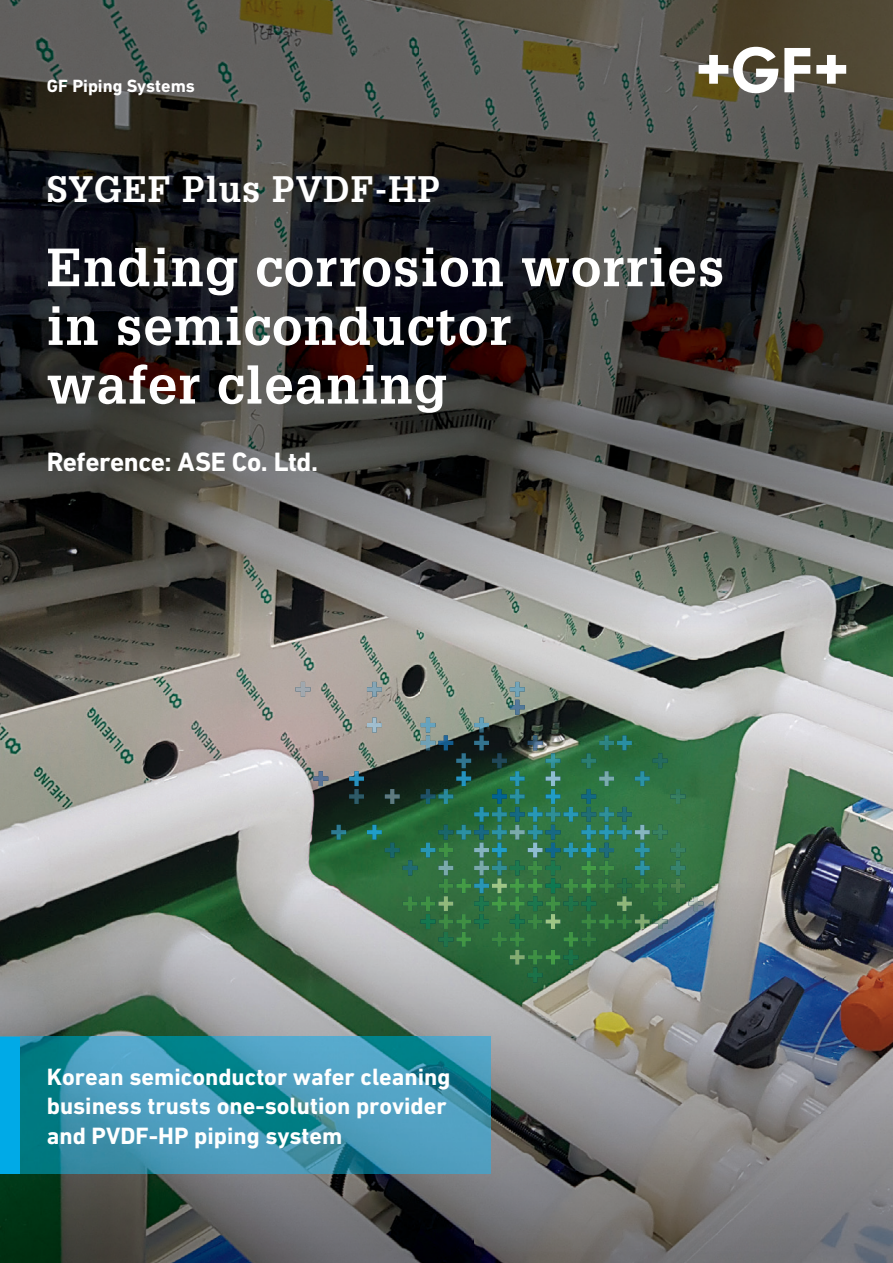
<style>
.page{position:relative;width:893px;height:1263px;background:#fff}
.page>*{position:absolute;margin:0;border:0;box-sizing:border-box;transform-origin:0 0}
.t1{font:700 52.5px/58.7px "Glypha LT Pro";letter-spacing:.025em;color:#fff}
.t2{font:700 36px "Glypha LT Pro";letter-spacing:.025em;color:#fff}
.t3{font:700 27px "DIN Next W1 G";letter-spacing:-.015em;color:#fff}
.t4{font:700 24px/29.4px "DIN Next W1 G";color:#fff}
.t5{font:700 18px "DIN Next W1 G";color:#fff}
</style>
<div class="page">
<img style="left:0;top:0;width:840px;height:1052px">
<img style="left:840px;top:0;width:53px;height:1263px">
<img style="left:473px;top:1052px;width:368px;height:211px">
<img style="left:0;top:1174px;width:473px;height:89px">
<svg style="left:699px;top:47px;width:79px;height:46px"></svg>
<svg style="left:784px;top:48px;width:26px;height:44px"></svg>
<svg style="left:816px;top:55px;width:30px;height:29px"></svg>
<img style="left:438px;top:896px;width:15px;height:15px">
<img style="left:510px;top:950px;width:15px;height:15px">
<img style="left:492px;top:878px;width:15px;height:15px">
<img style="left:546px;top:914px;width:14px;height:15px">
<img style="left:617px;top:896px;width:15px;height:15px">
<img style="left:635px;top:914px;width:15px;height:15px">
<img style="left:671px;top:878px;width:14px;height:15px">
<img style="left:563px;top:878px;width:15px;height:15px">
<img style="left:563px;top:932px;width:15px;height:15px">
<img style="left:581px;top:860px;width:15px;height:15px">
<img style="left:581px;top:878px;width:15px;height:15px">
<img style="left:581px;top:914px;width:15px;height:15px">
<img style="left:581px;top:932px;width:15px;height:15px">
<img style="left:599px;top:860px;width:15px;height:15px">
<img style="left:599px;top:878px;width:15px;height:15px">
<img style="left:599px;top:914px;width:15px;height:15px">
<img style="left:421px;top:896px;width:14px;height:15px">
<img style="left:403px;top:896px;width:15px;height:15px">
<img style="left:456px;top:932px;width:15px;height:15px">
<img style="left:456px;top:914px;width:15px;height:15px">
<img style="left:456px;top:878px;width:15px;height:15px">
<img style="left:438px;top:914px;width:15px;height:15px">
<img style="left:438px;top:878px;width:15px;height:15px">
<img style="left:438px;top:843px;width:15px;height:14px">
<img style="left:546px;top:950px;width:14px;height:15px">
<img style="left:528px;top:950px;width:15px;height:15px">
<img style="left:528px;top:914px;width:15px;height:15px">
<img style="left:528px;top:878px;width:15px;height:15px">
<img style="left:528px;top:860px;width:15px;height:15px">
<img style="left:510px;top:932px;width:15px;height:15px">
<img style="left:510px;top:896px;width:15px;height:15px">
<img style="left:510px;top:878px;width:15px;height:15px">
<img style="left:492px;top:932px;width:15px;height:15px">
<img style="left:492px;top:896px;width:15px;height:15px">
<img style="left:546px;top:896px;width:14px;height:15px">
<img style="left:617px;top:914px;width:15px;height:15px">
<img style="left:635px;top:878px;width:15px;height:15px">
<img style="left:653px;top:878px;width:15px;height:15px">
<img style="left:653px;top:896px;width:15px;height:15px">
<img style="left:563px;top:896px;width:15px;height:15px">
<img style="left:563px;top:950px;width:15px;height:15px">
<img style="left:581px;top:896px;width:15px;height:15px">
<img style="left:421px;top:914px;width:14px;height:15px">
<img style="left:474px;top:914px;width:15px;height:15px">
<img style="left:474px;top:896px;width:15px;height:15px">
<img style="left:438px;top:932px;width:15px;height:15px">
<img style="left:528px;top:968px;width:15px;height:14px">
<img style="left:528px;top:896px;width:15px;height:15px">
<img style="left:510px;top:914px;width:15px;height:15px">
<img style="left:510px;top:860px;width:15px;height:15px">
<img style="left:546px;top:860px;width:14px;height:15px">
<img style="left:546px;top:878px;width:14px;height:15px">
<img style="left:617px;top:878px;width:15px;height:15px">
<img style="left:653px;top:914px;width:15px;height:15px">
<img style="left:688px;top:896px;width:15px;height:15px">
<img style="left:599px;top:771px;width:15px;height:15px">
<img style="left:385px;top:789px;width:15px;height:15px">
<img style="left:367px;top:718px;width:15px;height:14px">
<img style="left:474px;top:860px;width:15px;height:15px">
<img style="left:474px;top:843px;width:15px;height:14px">
<img style="left:438px;top:860px;width:15px;height:15px">
<img style="left:528px;top:843px;width:15px;height:14px">
<img style="left:510px;top:825px;width:15px;height:15px">
<img style="left:546px;top:771px;width:14px;height:15px">
<img style="left:635px;top:825px;width:15px;height:15px">
<img style="left:563px;top:807px;width:15px;height:15px">
<img style="left:563px;top:843px;width:15px;height:14px">
<img style="left:581px;top:753px;width:15px;height:15px">
<img style="left:581px;top:825px;width:15px;height:15px">
<img style="left:581px;top:843px;width:15px;height:14px">
<img style="left:599px;top:735px;width:15px;height:15px">
<img style="left:599px;top:807px;width:15px;height:15px">
<img style="left:599px;top:825px;width:15px;height:15px">
<img style="left:421px;top:843px;width:14px;height:14px">
<img style="left:421px;top:735px;width:14px;height:15px">
<img style="left:421px;top:718px;width:14px;height:14px">
<img style="left:367px;top:825px;width:15px;height:15px">
<img style="left:367px;top:682px;width:15px;height:15px">
<img style="left:349px;top:789px;width:15px;height:15px">
<img style="left:349px;top:771px;width:15px;height:15px">
<img style="left:331px;top:825px;width:15px;height:15px">
<img style="left:296px;top:682px;width:14px;height:15px">
<img style="left:474px;top:878px;width:15px;height:15px">
<img style="left:474px;top:807px;width:15px;height:15px">
<img style="left:474px;top:735px;width:15px;height:15px">
<img style="left:474px;top:718px;width:15px;height:14px">
<img style="left:456px;top:825px;width:15px;height:15px">
<img style="left:456px;top:771px;width:15px;height:15px">
<img style="left:456px;top:753px;width:15px;height:15px">
<img style="left:438px;top:789px;width:15px;height:15px">
<img style="left:528px;top:825px;width:15px;height:15px">
<img style="left:528px;top:807px;width:15px;height:15px">
<img style="left:510px;top:789px;width:15px;height:15px">
<img style="left:510px;top:771px;width:15px;height:15px">
<img style="left:510px;top:682px;width:15px;height:15px">
<img style="left:492px;top:860px;width:15px;height:15px">
<img style="left:492px;top:843px;width:15px;height:14px">
<img style="left:492px;top:825px;width:15px;height:15px">
<img style="left:492px;top:807px;width:15px;height:15px">
<img style="left:546px;top:753px;width:14px;height:15px">
<img style="left:546px;top:789px;width:14px;height:15px">
<img style="left:546px;top:807px;width:14px;height:15px">
<img style="left:617px;top:735px;width:15px;height:15px">
<img style="left:617px;top:825px;width:15px;height:15px">
<img style="left:635px;top:771px;width:15px;height:15px">
<img style="left:635px;top:843px;width:15px;height:14px">
<img style="left:635px;top:860px;width:15px;height:15px">
<img style="left:653px;top:825px;width:15px;height:15px">
<img style="left:671px;top:789px;width:14px;height:15px">
<img style="left:671px;top:843px;width:14px;height:14px">
<img style="left:671px;top:860px;width:14px;height:15px">
<img style="left:581px;top:789px;width:15px;height:15px">
<img style="left:581px;top:807px;width:15px;height:15px">
<img style="left:599px;top:843px;width:15px;height:14px">
<img style="left:421px;top:789px;width:14px;height:15px">
<img style="left:385px;top:843px;width:15px;height:14px">
<img style="left:313px;top:771px;width:15px;height:15px">
<img style="left:474px;top:825px;width:15px;height:15px">
<img style="left:438px;top:825px;width:15px;height:15px">
<img style="left:438px;top:735px;width:15px;height:15px">
<img style="left:528px;top:735px;width:15px;height:15px">
<img style="left:510px;top:807px;width:15px;height:15px">
<img style="left:510px;top:700px;width:15px;height:15px">
<img style="left:492px;top:789px;width:15px;height:15px">
<img style="left:492px;top:753px;width:15px;height:15px">
<img style="left:546px;top:825px;width:14px;height:15px">
<img style="left:546px;top:843px;width:14px;height:14px">
<img style="left:617px;top:807px;width:15px;height:15px">
<img style="left:653px;top:753px;width:15px;height:15px">
<img style="left:403px;top:860px;width:15px;height:15px">
<img style="left:20px;top:1037px;width:470px;height:137px">
<div style="left:0;top:1037px;width:20px;height:137px;background:#00aae7"></div>
<p class="t5" style="left:47px;top:76px;width:150px">GF Piping Systems</p>
<h2 class="t2" style="left:47px;top:167px;width:395px">SYGEF Plus PVDF-HP</h2>
<h1 class="t1" style="left:47px;top:237px;width:679px">Ending corrosion worries in semiconductor<br>wafer cleaning</h1>
<p class="t3" style="left:47px;top:446px;width:273px">Reference: ASE Co. Ltd.</p>
<p class="t4" style="left:47px;top:1062px;width:405px">Korean semiconductor wafer cleaning business trusts one-solution provider and PVDF-HP piping system</p>
</div>
